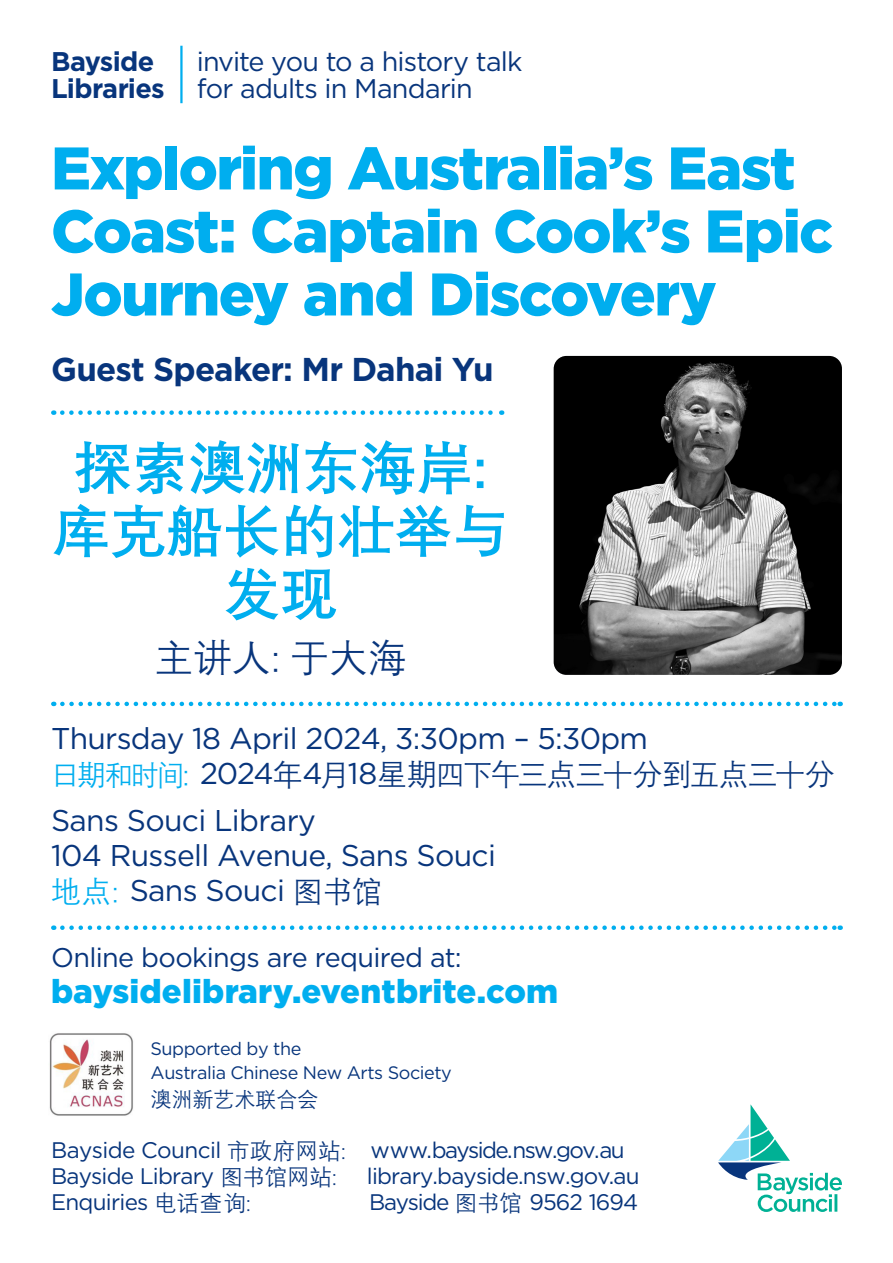
<style>
.page{position:relative;width:893px;height:1263px;background:#fff}
.page>*{position:absolute;margin:0;border:0;box-sizing:border-box;transform-origin:0 0}
.t1{font:900 60px/63px "Gotham";letter-spacing:-.025em;color:#00aeef}
.t2{font:700 57px/63px "Deng Xian";color:#00aeef;text-align:center}
.t3{font:39px "Deng Xian";color:#08357c}
.t4{font:900 33px "Gotham";letter-spacing:.005em;color:#00aeef}
.t5{font:700 33px "Gotham";letter-spacing:-.025em;color:#08357c}
.t6{font:30px/34.8px "Gotham";letter-spacing:-.02em;color:#08357c}
.t7{font:30px "Deng Xian";letter-spacing:-.04em;color:#08357c}
.t8{font:27px/27px "Gotham";letter-spacing:-.03em;color:#08357c}
.t9{font:700 27px/27px "Gotham";letter-spacing:-.025em;color:#08357c}
.t10{font:22.5px/25.8px "Gotham";letter-spacing:-.035em;color:#08357c}
.t11{font:21px "Deng Xian";color:#08357c}
.t12{font:18px/24px "Gotham";letter-spacing:-.025em;color:#08357c}
.s1{font-size:28.5px;color:#00aeef}
.s2{color:#00aeef}
.s3{font-family:"Gotham"}
.s4{font-family:"Deng Xian";color:#00aeef}
.s5{font-family:"Deng Xian"}
</style>
<div class="page">
<svg style="left:62px;top:410px;width:440px;height:5px"></svg>
<svg style="left:62px;top:702px;width:779px;height:4px"></svg>
<svg style="left:62px;top:925px;width:779px;height:5px"></svg>
<hr style="left:180px;top:46px;width:3px;height:57px;background:#00aeef">
<img style="left:554px;top:356px;width:288px;height:319px">
<svg style="left:718px;top:1104px;width:124px;height:108px"></svg>
<img style="left:49px;top:1033px;width:84px;height:83px">
<p class="t9" style="left:51px;top:47px;width:115px">Bayside<br>Libraries</p>
<p class="t8" style="left:197px;top:47px;width:327px">invite you to a history talk for adults in Mandarin</p>
<h1 class="t1" style="left:51px;top:135px;width:784px">Exploring Australia’s East<br>Coast: Captain Cook’s Epic<br>Journey and Discovery</h1>
<h3 class="t5" style="left:51px;top:350px;width:444px">Guest Speaker: Mr Dahai Yu</h3>
<h2 class="t2" style="left:53px;top:433px;width:457px">探索澳洲东海岸:库克船长的壮举与发现</h2>
<h3 class="t3" style="left:154px;top:633px;width:255px">主讲人: 于大海</h3>
<h3 class="t6" style="left:51px;top:720px;width:599px">Thursday 18 April 2024, 3:30pm – 5:30pm</h3>
<h3 class="t7" style="left:51px;top:755px;width:786px"><span class="s1">日期和时间</span><span class="s2">:</span> <span class="s3">2024</span>年<span class="s3">4</span>月<span class="s3">18</span>星期四下午三点三十分到五点三十分</h3>
<h3 class="t6" style="left:51px;top:803px;width:446px">Sans Souci Library<br>104 Russell Avenue, Sans Souci<span class="s4">地点:</span> Sans Souci <span class="s5">图书馆</span></h3>
<p class="t8" style="left:51px;top:943px;width:412px">Online bookings are required at:</p>
<h3 class="t4" style="left:51px;top:972px;width:509px">baysidelibrary.eventbrite.com</h3>
<p class="t12" style="left:151px;top:1036px;width:303px">Supported by the<br>Australia Chinese New Arts Society</p>
<p class="t11" style="left:151px;top:1086px;width:169px">澳洲新艺术联合会</p>
<p class="t10" style="left:51px;top:1137px;width:575px">Bayside Council <span class="s5">市政府网站:</span> www.bayside.nsw.gov.au<br>Bayside Library <span class="s5">图书馆网站:</span></p>
<p class="t10" style="left:367px;top:1163px;width:274px">library.bayside.nsw.gov.au</p>
<p class="t10" style="left:51px;top:1189px;width:201px">Enquiries <span class="s5">电话查询:</span></p>
<p class="t10" style="left:369px;top:1189px;width:271px">Bayside <span class="s5">图书馆</span> 9562 1694</p>
</div>
